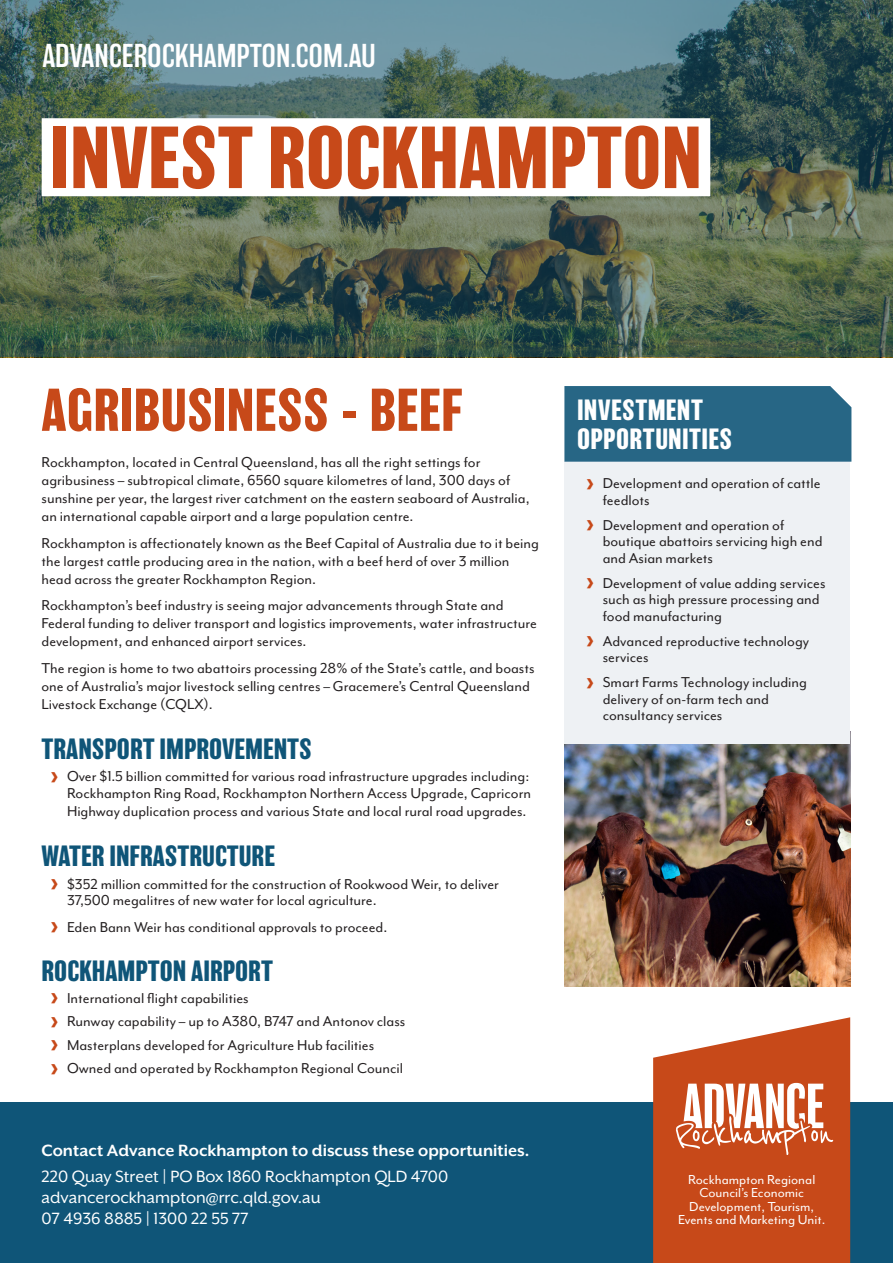
<style>
.page{position:relative;width:893px;height:1263px;background:#fff}
.page>*{position:absolute;margin:0;border:0;box-sizing:border-box;transform-origin:0 0}
.Highlight_Callout{font:700 80.85px "Balboa";color:#c74919}
.H1_-_Regular{font:700 55.5px "Balboa";letter-spacing:.005em;color:#c74919}
.t1{font:300 30.45px "Balboa";color:#fff}
.Pull_Quote{font:700 27px "Balboa";color:#0f5578}
.Infobox_Heading{font:700 27px/28.5px "Balboa";letter-spacing:.015em;color:#fff}
.Paragraph_Style_1{font:18.75px "Mr Eaves XL San OT";color:#fff}
.Paragraph_Style_1-2{font:700 18.75px "Mr Eaves XL San OT";color:#fff}
.Body_Text{font:16.5px/16.5px "Mr Eaves Mod OT";color:#231f20}
.Body{font:15px/13.5px "Mr Eaves Mod OT";color:#fff;text-align:center}
.s1{font-family:"Balboa";font-weight:700;font-size:24px;color:#c74919}
</style>
<div class="page">
<img style="left:564px;top:744px;width:286px;height:242px">
<div style="left:0;top:1102px;width:893px;height:161px;background:#0f5578"></div>
<svg style="left:653px;top:1017px;width:197px;height:246px;background:#cd5c32"></svg>
<svg style="left:676px;top:1083px;width:157px;height:72px;background:#dd9276"></svg>
<svg style="left:0;top:0;width:893px;height:356px;background:#51695c"></svg>
<div style="left:42px;top:118px;width:668px;height:78px;background:#fff"></div>
<div style="left:564px;top:462px;width:286px;height:282px;background:#eef1f4"></div>
<div style="left:564px;top:386px;width:287px;height:76px;background:#276685"></div>
<p class="t1" style="left:42px;top:40px;width:335px">ADVANCEROCKHAMPTON.COM.AU</p>
<p class="Highlight_Callout" style="left:50px;top:112px;width:654px">INVEST ROCKHAMPTON</p>
<p class="H1_-_Regular" style="left:42px;top:378px;width:422px">AGRIBUSINESS - BEEF</p>
<p class="Body_Text" style="left:42px;top:453px;width:490px;line-height:18px">Rockhampton, located in Central Queensland, has all the right settings for agribusiness – subtropical climate, 6560 square kilometres of land, 300 days of sunshine per year, the largest river catchment on the eastern seaboard of Australia, an international capable airport and a large population centre.</p>
<p class="Body_Text" style="left:42px;top:534px;width:499px;line-height:18px">Rockhampton is affectionately known as the Beef Capital of Australia due to it being the largest cattle producing area in the nation, with a beef herd of over 3 million head across the greater Rockhampton Region.</p>
<p class="Body_Text" style="left:42px;top:596px;width:497px;line-height:18px">Rockhampton’s beef industry is seeing major advancements through State and<br>Federal funding to deliver transport and logistics improvements, water infrastructure development, and enhanced airport services.</p>
<p class="Body_Text" style="left:42px;top:659px;width:495px;line-height:18px">The region is home to two abattoirs processing 28% of the State’s cattle, and boasts one of Australia’s major livestock selling centres – Gracemere’s Central Queensland<br>Livestock Exchange (CQLX).</p>
<p class="Pull_Quote" style="left:42px;top:733px;width:272px">TRANSPORT IMPROVEMENTS</p>
<p class="Body_Text" style="left:50px;top:768px;width:483px;text-align:right"><span class="s1">›</span> Over $1.5 billion committed for various road infrastructure upgrades including:<br>Rockhampton Ring Road, Rockhampton Northern Access Upgrade, Capricorn</p>
<p class="Body_Text" style="left:67px;top:803px;width:461px">Highway duplication process and various State and local rural road upgrades.</p>
<p class="Pull_Quote" style="left:42px;top:840px;width:235px">WATER INFRASTRUCTURE</p>
<p class="Body_Text" style="left:67px;top:876px;width:434px;text-indent:-17px"><span class="s1">›</span> $352 million committed for the construction of Rookwood Weir, to deliver<br>37,500 megalitres of new water for local agriculture.</p>
<p class="Body_Text" style="left:50px;top:919px;width:339px"><span class="s1">›</span> Eden Bann Weir has conditional approvals to proceed.</p>
<p class="Pull_Quote" style="left:42px;top:956px;width:233px">ROCKHAMPTON AIRPORT</p>
<p class="Body_Text" style="left:50px;top:990px;width:200px"><span class="s1">›</span> International flight capabilities</p>
<p class="Body_Text" style="left:50px;top:1013px;width:357px"><span class="s1">›</span> Runway capability – up to A380, B747 and Antonov class</p>
<p class="Body_Text" style="left:50px;top:1037px;width:326px"><span class="s1">›</span> Masterplans developed for Agriculture Hub facilities</p>
<p class="Body_Text" style="left:50px;top:1060px;width:355px"><span class="s1">›</span> Owned and operated by Rockhampton Regional Council</p>
<p class="Paragraph_Style_1-2" style="left:42px;top:1141px;width:489px">Contact Advance Rockhampton to discuss these opportunities.</p>
<p class="Paragraph_Style_1" style="left:42px;top:1167px;width:408px">220 Quay Street | PO Box 1860 Rockhampton QLD 4700</p>
<p class="Paragraph_Style_1" style="left:42px;top:1188px;width:281px">advancerockhampton@rrc.qld.gov.au</p>
<p class="Paragraph_Style_1" style="left:42px;top:1209px;width:209px">07 4936 8885 | 1300 22 55 77</p>
<p class="Infobox_Heading" style="left:577px;top:396px;width:156px">INVESTMENT<br>OPPORTUNITIES</p>
<p class="Body_Text" style="left:603px;top:475px;width:219px;text-indent:-17px"><span class="s1">›</span> Development and operation of cattle feedlots</p>
<p class="Body_Text" style="left:603px;top:517px;width:221px;text-indent:-17px"><span class="s1">›</span> Development and operation of boutique abattoirs servicing high end and Asian markets</p>
<p class="Body_Text" style="left:603px;top:575px;width:224px;text-indent:-17px"><span class="s1">›</span> Development of value adding services such as high pressure processing and food manufacturing</p>
<p class="Body_Text" style="left:603px;top:633px;width:208px;text-indent:-17px"><span class="s1">›</span> Advanced reproductive technology services</p>
<p class="Body_Text" style="left:603px;top:674px;width:206px;text-indent:-17px"><span class="s1">›</span> Smart Farms Technology including delivery of on-farm tech and consultancy services</p>
<p class="Body" style="left:678px;top:1173px;width:149px">Rockhampton Regional<br>Council’s Economic<br>Development, Tourism,<br>Events and Marketing Unit.</p>
</div>
